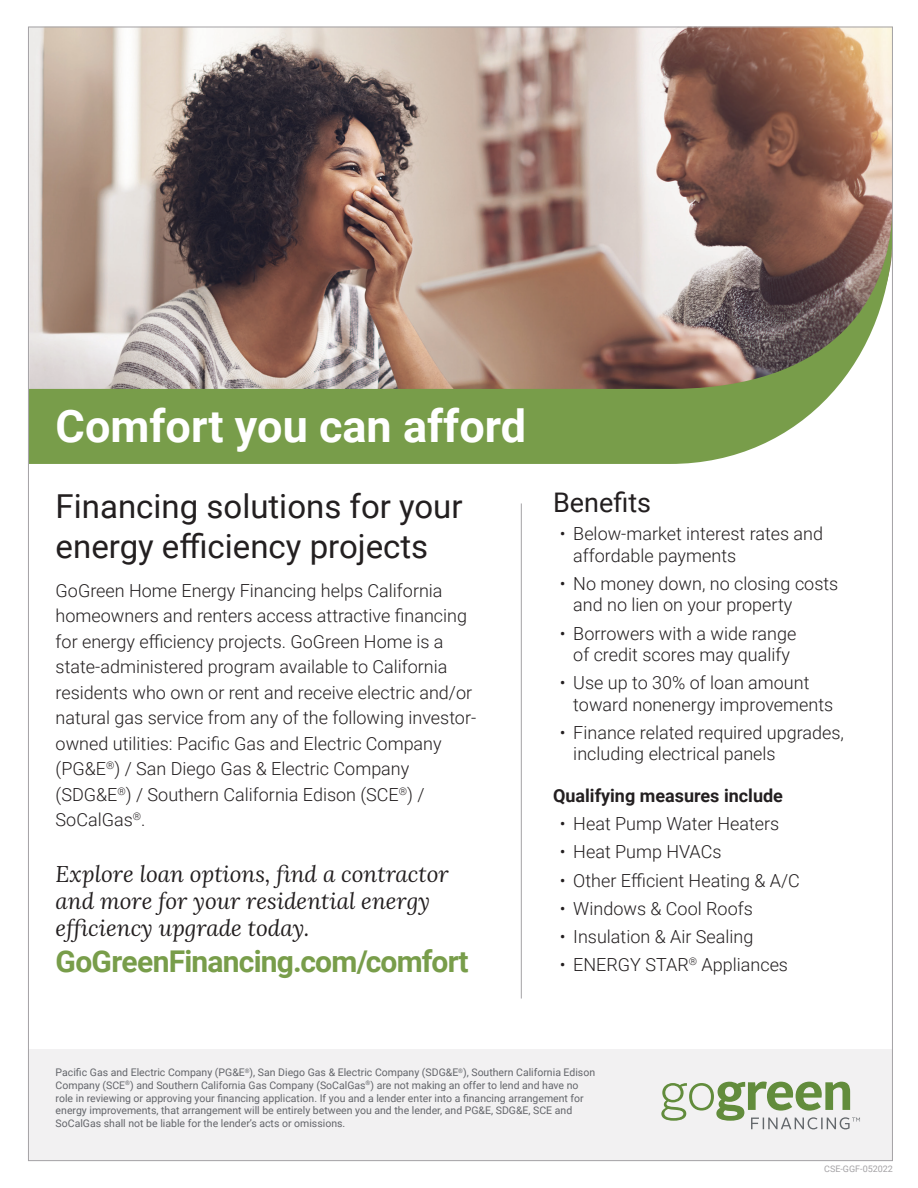
<style>
.page{position:relative;width:918px;height:1188px;background:#fff}
.page>*{position:absolute;margin:0;border:0;box-sizing:border-box;transform-origin:0 0}
.t1{font:700 45px "Roboto";color:#fff}
.t2{font:33px/39.6px "Roboto";color:#231f20}
.t3{font:700 30px "Roboto";letter-spacing:-.025em;color:#789d4a}
.t4{font:27px "Roboto";color:#231f20}
.t5{font:italic 22.5px/27px "Lora";color:#231f20}
.t6{font:300 18px/25.5px "Roboto";color:#231f20}
.t7{font:700 18px "Roboto";color:#231f20}
.t8{font:10.5px/12.6px "Roboto";color:#63656a}
.t9{font:9px "Roboto";color:#a4a2a5}
</style>
<div class="page">
<img style="left:30px;top:29px;width:861px;height:169px">
<svg style="left:30px;top:198px;width:861px;height:266px;background:#989175"></svg>
<div style="left:29px;top:1049px;width:863px;height:112px;background:#f2f1f2"></div>
<hr style="left:521px;top:503px;width:1px;height:496px;background:#a4a2a5">
<svg style="left:661px;top:1082px;width:199px;height:47px"></svg>
<h1 class="t1" style="left:56px;top:394px;width:472px">Comfort you can afford</h1>
<h2 class="t2" style="left:56px;top:485px;width:408px">Financing solutions for your energy efficiency projects</h2>
<p class="t6" style="left:56px;top:577px;width:422px">GoGreen Home Energy Financing helps California homeowners and renters access attractive financing for energy efficiency projects. GoGreen Home is a state-administered program available to California residents who own or rent and receive electric and/or natural gas service from any of the following investor&shy;owned utilities: Pacific Gas and Electric Company (PG&amp;E<sup>®</sup>) / San Diego Gas &amp; Electric Company (SDG&amp;E<sup>®</sup>) / Southern California Edison (SCE<sup>®</sup>) / SoCalGas<sup>®</sup>.</p>
<p class="t5" style="left:56px;top:860px;width:395px">Explore loan options, find a contractor and more for your residential energy efficiency upgrade today.</p>
<h3 class="t3" style="left:56px;top:941px;width:415px">GoGreenFinancing.com/comfort</h3>
<h3 class="t4" style="left:553px;top:484px;width:100px">Benefits</h3>
<p class="t6" style="left:573px;top:522px;width:251px;line-height:21.6px;text-indent:-14px">• Below-market interest rates and affordable payments</p>
<p class="t6" style="left:573px;top:572px;width:267px;line-height:21.6px;text-indent:-14px">• No money down, no closing costs and no lien on your property</p>
<p class="t6" style="left:560px;top:622px;width:238px;line-height:21.6px;text-align:center">• Borrowers with a wide range of credit scores may qualify</p>
<p class="t6" style="left:573px;top:671px;width:261px;line-height:21.6px;text-indent:-14px">• Use up to 30% of loan amount toward nonenergy improvements</p>
<p class="t6" style="left:573px;top:721px;width:272px;line-height:21.6px;text-indent:-14px">• Finance related required upgrades, including electrical panels</p>
<p class="t7" style="left:553px;top:783px;width:231px">Qualifying measures include</p>
<p class="t6" style="left:560px;top:811px;width:221px">• Heat Pump Water Heaters</p>
<p class="t6" style="left:560px;top:839px;width:163px">• Heat Pump HVACs</p>
<p class="t6" style="left:560px;top:867px;width:242px">• Other Efficient Heating &amp; A/C</p>
<p class="t6" style="left:560px;top:895px;width:195px">• Windows &amp; Cool Roofs</p>
<p class="t6" style="left:560px;top:923px;width:195px">• Insulation &amp; Air Sealing</p>
<p class="t6" style="left:560px;top:951px;width:230px">• ENERGY STAR<sup>®</sup> Appliances</p>
<p class="t8" style="left:56px;top:1066px;width:541px">Pacific Gas and Electric Company (PG&amp;E<sup>®</sup>), San Diego Gas &amp; Electric Company (SDG&amp;E<sup>®</sup>), Southern California Edison Company (SCE<sup>®</sup>) and Southern California Gas Company (SoCalGas<sup>®</sup>) are not making an offer to lend and have no role in reviewing or approving your financing application. If you and a lender enter into a financing arrangement for energy improvements, that arrangement will be entirely between you and the lender, and PG&amp;E, SDG&amp;E, SCE and SoCalGas shall not be liable for the lender’s acts or omissions.</p>
<p class="t9" style="left:824px;top:1163px;width:70px">CSE-GGF-052022</p>
</div>
